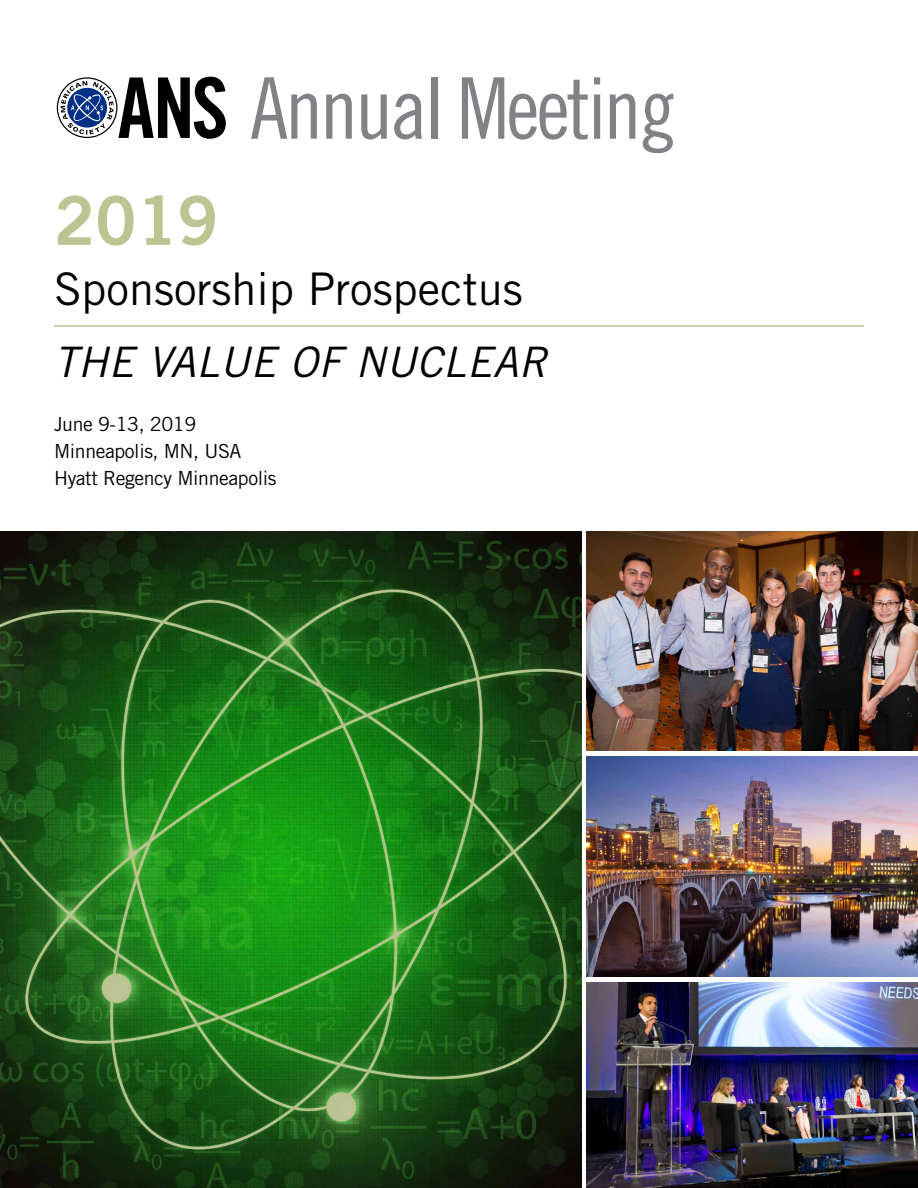
<style>
.page{position:relative;width:918px;height:1188px;background:#fff}
.page>*{position:absolute;margin:0;border:0;box-sizing:border-box;transform-origin:0 0}
.t1{font:85.05px "Trade Gothic Cond Eighteen";letter-spacing:-.035em;color:#808285}
.t2{font:67.5px "Trade Gothic Bold Two";color:#bdc492}
.t3{font:45px "Trade Gothic";color:#000}
.t4{font:italic 42px "Trade Gothic";letter-spacing:.01em;color:#000}
.t5{font:19.5px/27px "Trade Gothic";letter-spacing:-.02em;color:#000}
</style>
<div class="page">
<svg style="left:57px;top:77px;width:169px;height:61px"></svg>
<hr style="left:54px;top:325px;width:810px;height:2px;background:#bdc492">
<img style="left:0;top:531px;width:582px;height:657px">
<img style="left:586px;top:531px;width:332px;height:220px">
<img style="left:586px;top:757px;width:332px;height:219px">
<img style="left:586px;top:982px;width:332px;height:206px">
<h1 class="t1" style="left:250px;top:58px;width:428px">Annual Meeting</h1>
<h2 class="t2" style="left:54px;top:179px;width:166px">2019</h2>
<h3 class="t3" style="left:54px;top:262px;width:470px">Sponsorship Prospectus</h3>
<h3 class="t4" style="left:54px;top:337px;width:494px">THE VALUE OF NUCLEAR</h3>
<p class="t5" style="left:54px;top:410px;width:224px">June 9-13, 2019<br>Minneapolis, MN, USA<br>Hyatt Regency Minneapolis</p>
</div>
